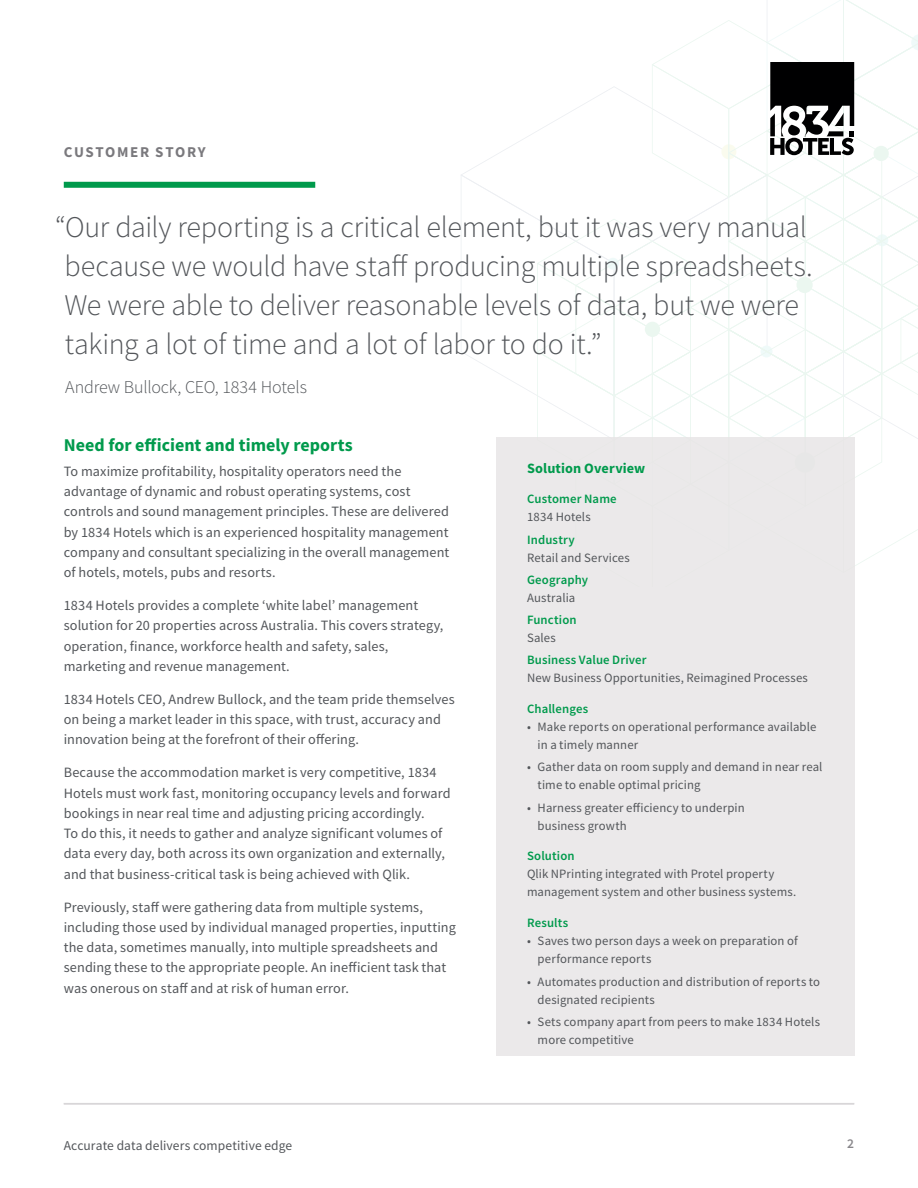
<style>
.page{position:relative;width:918px;height:1188px;background:#fff}
.page>*{position:absolute;margin:0;border:0;box-sizing:border-box;transform-origin:0 0}
.t1{font:300 30px/39px "Source Sans Pro";letter-spacing:-.01em;color:#53565a}
.Text_Sub_Heading{font:700 18px "Source Sans Pro";color:#009a4c}
.Quote_attribute{font:300 18px "Source Sans Pro";letter-spacing:-.005em;color:#53565a}
.Content_Type{font:700 15px "Source Sans Pro";letter-spacing:.11em;color:#7a797d}
.Body_copy{font:14.25px/20.2px "Source Sans Pro";letter-spacing:.005em;color:#53565a}
.Sidebar_-_Heading{font:700 14.25px "Source Sans Pro";letter-spacing:.01em;color:#009a4c}
.Footnote{font:13.5px "Source Sans Pro";letter-spacing:.005em;color:#53565a}
.t2{font:600 13.5px "Source Sans Pro";color:#89878b}
.Sidebar_-_Body_copy{font:12.75px/18px "Source Sans Pro";letter-spacing:.01em;color:#53565a}
.Sidebar_-_Subheading{font:600 12.75px "Source Sans Pro";letter-spacing:.01em;color:#009a4c}
</style>
<div class="page">
<hr style="left:64px;top:1103px;width:790px;height:1px;background:#d8d6d8">
<div style="left:64px;top:182px;width:251px;height:6px;background:#009a4c"></div>
<svg style="left:461px;top:0;width:457px;height:587px"></svg>
<div style="left:496px;top:438px;width:358px;height:618px;background:#e7e4e5"></div>
<p class="Content_Type" style="left:64px;top:142px;width:143px">CUSTOMER STORY</p>
<p class="t1" style="left:64px;top:208px;width:750px;text-indent:-9px">“Our daily reporting is a critical element, but it was very manual because we would have staff producing multiple spreadsheets.<br>We were able to deliver reasonable levels of data, but we were taking a lot of time and a lot of labor to do it.”</p>
<p class="Quote_attribute" style="left:65px;top:376px;width:243px">Andrew Bullock, CEO, 1834 Hotels</p>
<p class="Text_Sub_Heading" style="left:64px;top:433px;width:291px">Need for efficient and timely reports</p>
<p class="Body_copy" style="left:64px;top:461px;width:387px">To maximize profitability, hospitality operators need the advantage of dynamic and robust operating systems, cost controls and sound management principles. These are delivered by 1834 Hotels which is an experienced hospitality management company and consultant specializing in the overall management of hotels, motels, pubs and resorts.</p>
<p class="Body_copy" style="left:64px;top:595px;width:381px">1834 Hotels provides a complete ‘white label’ management solution for 20 properties across Australia. This covers strategy, operation, finance, workforce health and safety, sales, marketing and revenue management.</p>
<p class="Body_copy" style="left:64px;top:689px;width:393px">1834 Hotels CEO, Andrew Bullock, and the team pride themselves on being a market leader in this space, with trust, accuracy and innovation being at the forefront of their offering.</p>
<p class="Body_copy" style="left:64px;top:763px;width:389px">Because the accommodation market is very competitive, 1834<br>Hotels must work fast, monitoring occupancy levels and forward bookings in near real time and adjusting pricing accordingly.<br>To do this, it needs to gather and analyze significant volumes of data every day, both across its own organization and externally, and that business-critical task is being achieved with Qlik.</p>
<p class="Body_copy" style="left:64px;top:897px;width:394px">Previously, staff were gathering data from multiple systems, including those used by individual managed properties, inputting the data, sometimes manually, into multiple spreadsheets and sending these to the appropriate people. An inefficient task that was onerous on staff and at risk of human error.</p>
<p class="Sidebar_-_Heading" style="left:527px;top:458px;width:120px">Solution Overview</p>
<p class="Sidebar_-_Subheading" style="left:527px;top:491px;width:91px">Customer Name</p>
<p class="Sidebar_-_Body_copy" style="left:527px;top:508px;width:65px">1834 Hotels</p>
<p class="Sidebar_-_Subheading" style="left:527px;top:531px;width:49px">Industry</p>
<p class="Sidebar_-_Body_copy" style="left:527px;top:548px;width:104px">Retail and Services</p>
<p class="Sidebar_-_Subheading" style="left:527px;top:571px;width:63px">Geography</p>
<p class="Sidebar_-_Body_copy" style="left:527px;top:589px;width:50px">Australia</p>
<p class="Sidebar_-_Subheading" style="left:527px;top:612px;width:51px">Function</p>
<p class="Sidebar_-_Body_copy" style="left:527px;top:629px;width:30px">Sales</p>
<p class="Sidebar_-_Subheading" style="left:527px;top:652px;width:121px">Business Value Driver</p>
<p class="Sidebar_-_Body_copy" style="left:527px;top:669px;width:282px">New Business Opportunities, Reimagined Processes</p>
<p class="Sidebar_-_Subheading" style="left:527px;top:701px;width:63px">Challenges</p>
<p class="Sidebar_-_Body_copy" style="left:538px;top:718px;width:280px;text-indent:-11px">• Make reports on operational performance available in a timely manner</p>
<p class="Sidebar_-_Body_copy" style="left:538px;top:758px;width:286px;text-indent:-11px">• Gather data on room supply and demand in near real time to enable optimal pricing</p>
<p class="Sidebar_-_Body_copy" style="left:538px;top:798px;width:209px;text-indent:-11px">• Harness greater efficiency to underpin business growth</p>
<p class="Sidebar_-_Subheading" style="left:527px;top:848px;width:49px">Solution</p>
<p class="Sidebar_-_Body_copy" style="left:527px;top:865px;width:271px">Qlik NPrinting integrated with Protel property management system and other business systems.</p>
<p class="Sidebar_-_Subheading" style="left:527px;top:915px;width:43px">Results</p>
<p class="Sidebar_-_Body_copy" style="left:538px;top:932px;width:262px;text-indent:-11px">• Saves two person days a week on preparation of performance reports</p>
<p class="Sidebar_-_Body_copy" style="left:538px;top:972px;width:284px;text-indent:-11px">• Automates production and distribution of reports to designated recipients</p>
<p class="Sidebar_-_Body_copy" style="left:538px;top:1012px;width:284px;text-indent:-11px">• Sets company apart from peers to make 1834 Hotels more competitive</p>
<p class="Footnote" style="left:64px;top:1137px;width:230px">Accurate data delivers competitive edge</p>
<p class="t2" style="left:847px;top:1135px;width:8px">2</p>
</div>
